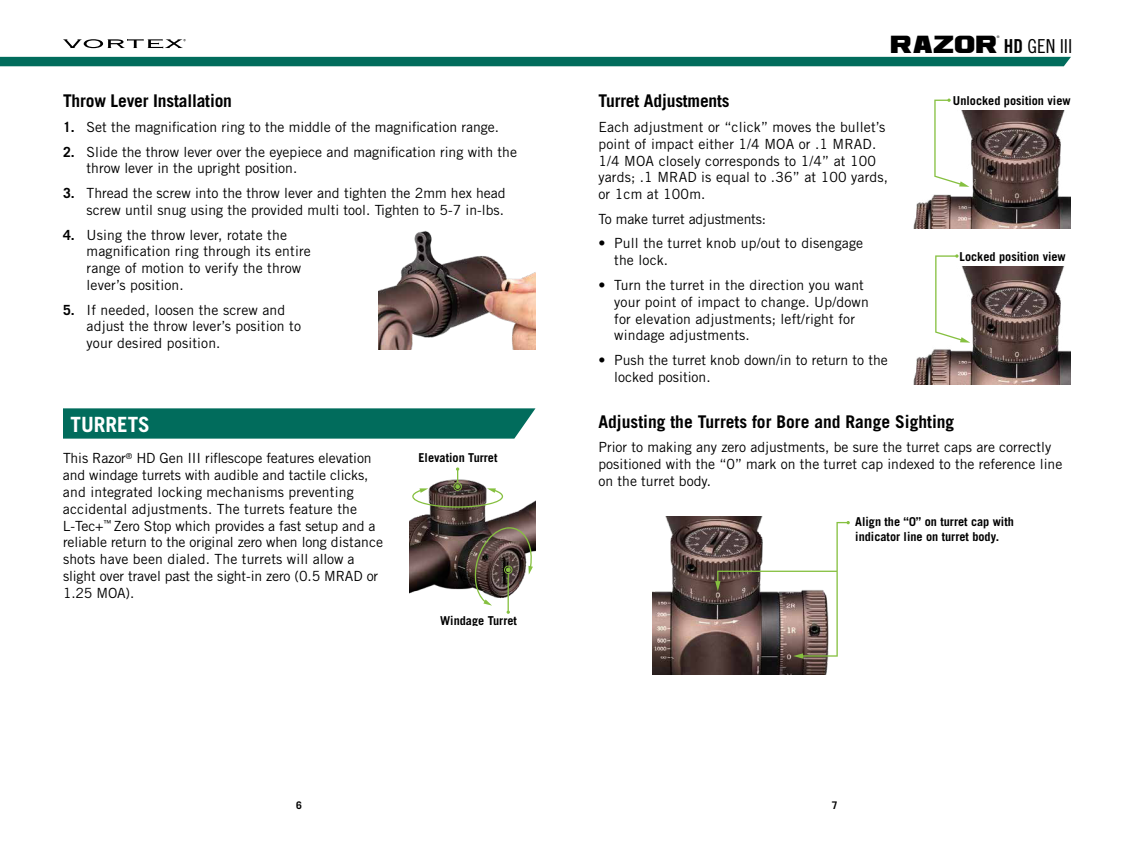
<style>
.page{position:relative;width:1134px;height:851px;background:#fff}
.page>*{position:absolute;margin:0;border:0;box-sizing:border-box;transform-origin:0 0}
.t1{font:700 21px "Trade Gothic LT Std";color:#fff}
.t2{font:19.25px "Trade Gothic LT Std Cn 18";color:#000}
.t3{font:700 17.5px "Trade Gothic LT Std";letter-spacing:-.01em;color:#000}
.t4{font:14px/16.8px "Trade Gothic LT Std";color:#000}
.t5{font:700 12.25px/15.8px "Trade Gothic LT Std";color:#000}
.t6{font:700 10.5px "Trade Gothic LT Std";color:#000}
.t7{font:3.5px "Trade Gothic LT Std";color:#000}
.s1{font-family:"Ash"}
.s2{font-family:"Trade Gothic LT Std Bd Cn 20"}
.s3{font-weight:700}
</style>
<div class="page">
<div style="left:0;top:57px;width:1071px;height:9px;background:#016c5c"></div>
<svg style="left:63px;top:39px;width:123px;height:9px"></svg>
<img style="left:652px;top:516px;width:176px;height:158px">
<svg style="left:715px;top:521px;width:135px;height:137px"></svg>
<svg style="left:935px;top:254px;width:24px;height:12px"></svg>
<img style="left:914px;top:266px;width:157px;height:118px">
<img style="left:914px;top:110px;width:157px;height:118px">
<svg style="left:934px;top:98px;width:35px;height:89px"></svg>
<div style="left:63px;top:408px;width:473px;height:30px;background:#016c5c"></div>
<img style="left:378px;top:231px;width:158px;height:119px">
<img style="left:410px;top:496px;width:126px;height:118px">
<svg style="left:412px;top:467px;width:91px;height:40px"></svg>
<svg style="left:472px;top:523px;width:62px;height:90px"></svg>
<p class="t7" style="left:997px;top:35px;width:4px">®</p>
<h2 class="t2" style="left:891px;top:35px;width:183px"><span class="s1">RAZOR</span> <span class="s2">HD</span> GEN III</h2>
<p class="t3" style="left:63px;top:94px;width:171px">Throw Lever Installation</p>
<p class="t5" style="left:953px;top:94px;width:119px">Unlocked position view</p>
<p class="t4" style="left:63px;top:120px;width:438px"><span class="s3">1.</span> Set the magnification ring to the middle of the magnification range.</p>
<p class="t4" style="left:87px;top:144px;width:432px;text-indent:-24px"><span class="s3">2.</span> Slide the throw lever over the eyepiece and magnification ring with the throw lever in the upright position.</p>
<p class="t4" style="left:63px;top:186px;width:444px;text-align:right"><span class="s3">3.</span> Thread the screw into the throw lever and tighten the 2mm hex head screw until snug using the provided multi tool. Tighten to 5-7 in-lbs.</p>
<p class="t4" style="left:87px;top:227px;width:226px;text-indent:-24px"><span class="s3">4.</span> Using the throw lever, rotate the magnification ring through its entire range of motion to verify the throw lever’s position.</p>
<p class="t4" style="left:87px;top:302px;width:216px;text-indent:-24px"><span class="s3">5.</span> If needed, loosen the screw and adjust the throw lever’s position to your desired position.</p>
<p class="t3" style="left:599px;top:94px;width:133px">Turret Adjustments</p>
<p class="t4" style="left:599px;top:120px;width:291px">Each adjustment or “click” moves the bullet’s point of impact either 1/4 MOA or .1 MRAD.<br>1/4 MOA closely corresponds to 1/4” at 100 yards; .1 MRAD is equal to .36” at 100 yards, or 1cm at 100m.</p>
<p class="t4" style="left:599px;top:211px;width:169px">To make turret adjustments:</p>
<p class="t4" style="left:614px;top:236px;width:250px;text-indent:-16px">• Pull the turret knob up/out to disengage the lock.</p>
<p class="t4" style="left:614px;top:278px;width:256px;text-indent:-16px">• Turn the turret in the direction you want your point of impact to change. Up/down for elevation adjustments; left/right for windage adjustments.</p>
<p class="t4" style="left:614px;top:353px;width:275px;text-indent:-16px">• Push the turret knob down/in to return to the locked position.</p>
<p class="t3" style="left:599px;top:414px;width:357px">Adjusting the Turrets for Bore and Range Sighting</p>
<p class="t4" style="left:599px;top:440px;width:465px">Prior to making any zero adjustments, be sure the turret caps are correctly positioned with the “0” mark on the turret cap indexed to the reference line on the turret body.</p>
<p class="t5" style="left:855px;top:514px;width:160px">Align the “0” on turret cap with indicator line on turret body.</p>
<p class="t5" style="left:960px;top:249px;width:108px">Locked position view</p>
<h1 class="t1" style="left:71px;top:416px;width:81px">TURRETS</h1>
<p class="t4" style="left:63px;top:451px;width:322px">This Razor<sup>®</sup> HD Gen III riflescope features elevation and windage turrets with audible and tactile clicks, and integrated locking mechanisms preventing accidental adjustments. The turrets feature the L-Tec+<sup>™</sup> Zero Stop which provides a fast setup and a reliable return to the original zero when long distance shots have been dialed. The turrets will allow a slight over travel past the sight-in zero (0.5 MRAD or 1.25 MOA).</p>
<p class="t5" style="left:419px;top:450px;width:80px">Elevation Turret</p>
<p class="t6" style="left:296px;top:801px;width:7px">6</p>
<p class="t5" style="left:440px;top:613px;width:78px">Windage Turret</p>
<p class="t6" style="left:832px;top:801px;width:7px">7</p>
</div>
